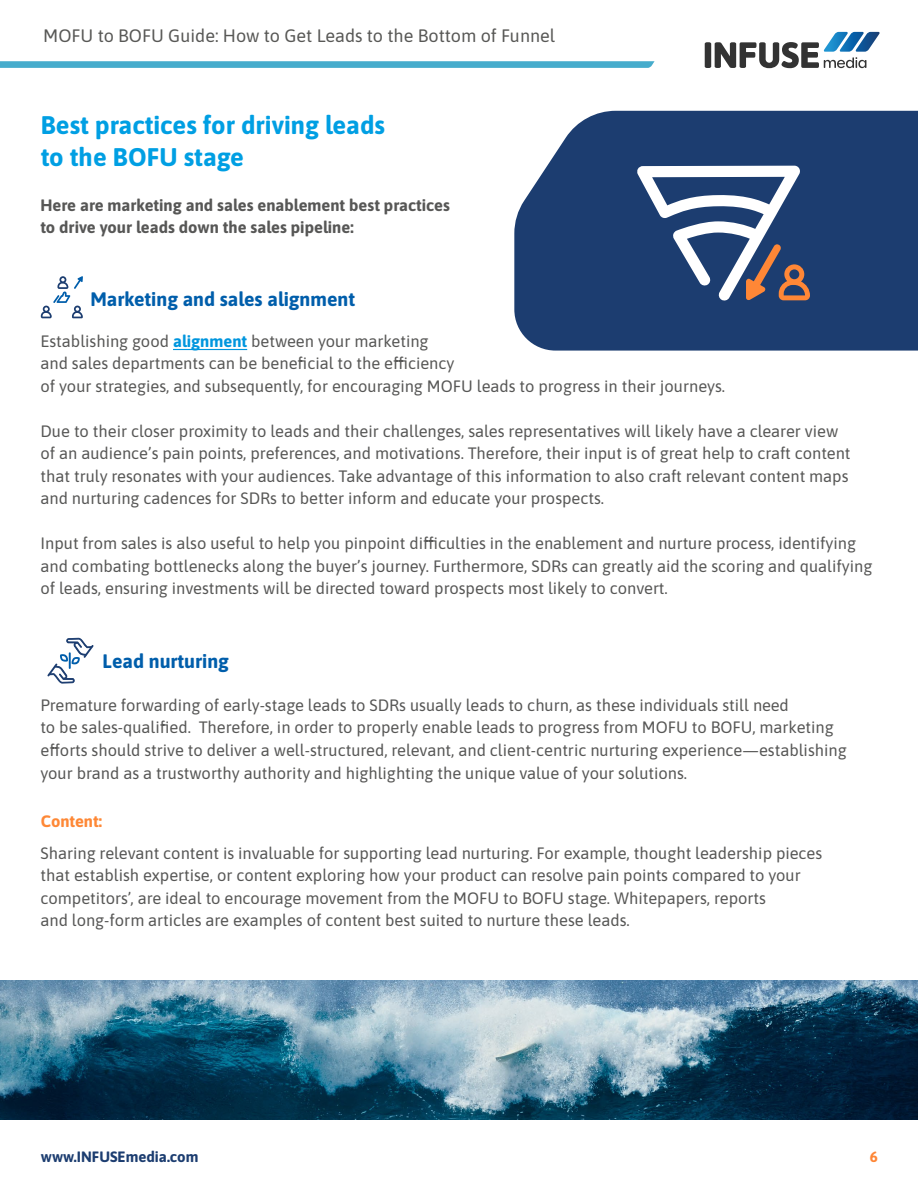
<style>
.page{position:relative;width:918px;height:1188px;background:#fff}
.page>*{position:absolute;margin:0;border:0;box-sizing:border-box;transform-origin:0 0}
.t1{font:700 25.5px/31.5px "Asap";color:#009fe3}
.t2{font:700 19.5px "Asap";color:#005eab}
.t3{font:18px "Asap";color:#585856}
.t4{font:16.5px/22.5px "Asap";color:#575756}
.t5{font:700 16.5px/22.5px "Asap";color:#575756}
.t6{font:700 16.5px "Asap";color:#fe8836}
.t7{font:700 15px "Asap";color:#1c3d70}
.t8{font:700 15px "Asap";color:#fe8636}
.s1{font-weight:700;color:#0096de}
</style>
<div class="page">
<svg style="left:0;top:61px;width:655px;height:7px;background:#4fb0ce"></svg>
<div style="left:514px;top:111px;width:404px;height:240px;background:#1c3d70"></div>
<hr style="left:173px;top:349px;width:74px;height:1px;background:#0096de">
<svg style="left:637px;top:166px;width:173px;height:135px"></svg>
<svg style="left:41px;top:276px;width:42px;height:42px"></svg>
<svg style="left:47px;top:638px;width:47px;height:46px"></svg>
<img style="left:0;top:981px;width:918px;height:139px">
<svg style="left:705px;top:32px;width:175px;height:36px"></svg>
<p class="t3" style="left:43px;top:23px;width:513px">MOFU to BOFU Guide: How to Get Leads to the Bottom of Funnel</p>
<h1 class="t1" style="left:41px;top:108px;width:346px">Best practices for driving leads to the BOFU stage</h1>
<p class="t5" style="left:40px;top:193px;width:411px">Here are marketing and sales enablement best practices to drive your leads down the sales pipeline:</p>
<p class="t2" style="left:90px;top:286px;width:266px">Marketing and sales alignment</p>
<p class="t4" style="left:40px;top:329px;width:686px">Establishing good <span class="s1">alignment</span> between your marketing<br>and sales departments can be beneficial to the efficiency<br>of your strategies, and subsequently, for encouraging MOFU leads to progress in their journeys.</p>
<p class="t4" style="left:40px;top:419px;width:812px">Due to their closer proximity to leads and their challenges, sales representatives will likely have a clearer view of an audience’s pain points, preferences, and motivations. Therefore, their input is of great help to craft content that truly resonates with your audiences. Take advantage of this information to also craft relevant content maps and nurturing cadences for SDRs to better inform and educate your prospects.</p>
<p class="t4" style="left:40px;top:531px;width:833px">Input from sales is also useful to help you pinpoint difficulties in the enablement and nurture process, identifying and combating bottlenecks along the buyer’s journey. Furthermore, SDRs can greatly aid the scoring and qualifying of leads, ensuring investments will be directed toward prospects most likely to convert.</p>
<p class="t2" style="left:103px;top:647px;width:128px">Lead nurturing</p>
<p class="t4" style="left:40px;top:693px;width:808px">Premature forwarding of early-stage leads to SDRs usually leads to churn, as these individuals still need<br>to be sales-qualified. Therefore, in order to properly enable leads to progress from MOFU to BOFU, marketing efforts should strive to deliver a well-structured, relevant, and client-centric nurturing experience—establishing your brand as a trustworthy authority and highlighting the unique value of your solutions.</p>
<p class="t6" style="left:41px;top:810px;width:63px">Content:</p>
<p class="t4" style="left:41px;top:841px;width:783px">Sharing relevant content is invaluable for supporting lead nurturing. For example, thought leadership pieces that establish expertise, or content exploring how your product can resolve pain points compared to your competitors’, are ideal to encourage movement from the MOFU to BOFU stage. Whitepapers, reports<br>and long-form articles are examples of content best suited to nurture these leads.</p>
<p class="t7" style="left:41px;top:1146px;width:159px">www.INFUSEmedia.com</p>
<p class="t8" style="left:870px;top:1146px;width:10px">6</p>
</div>
